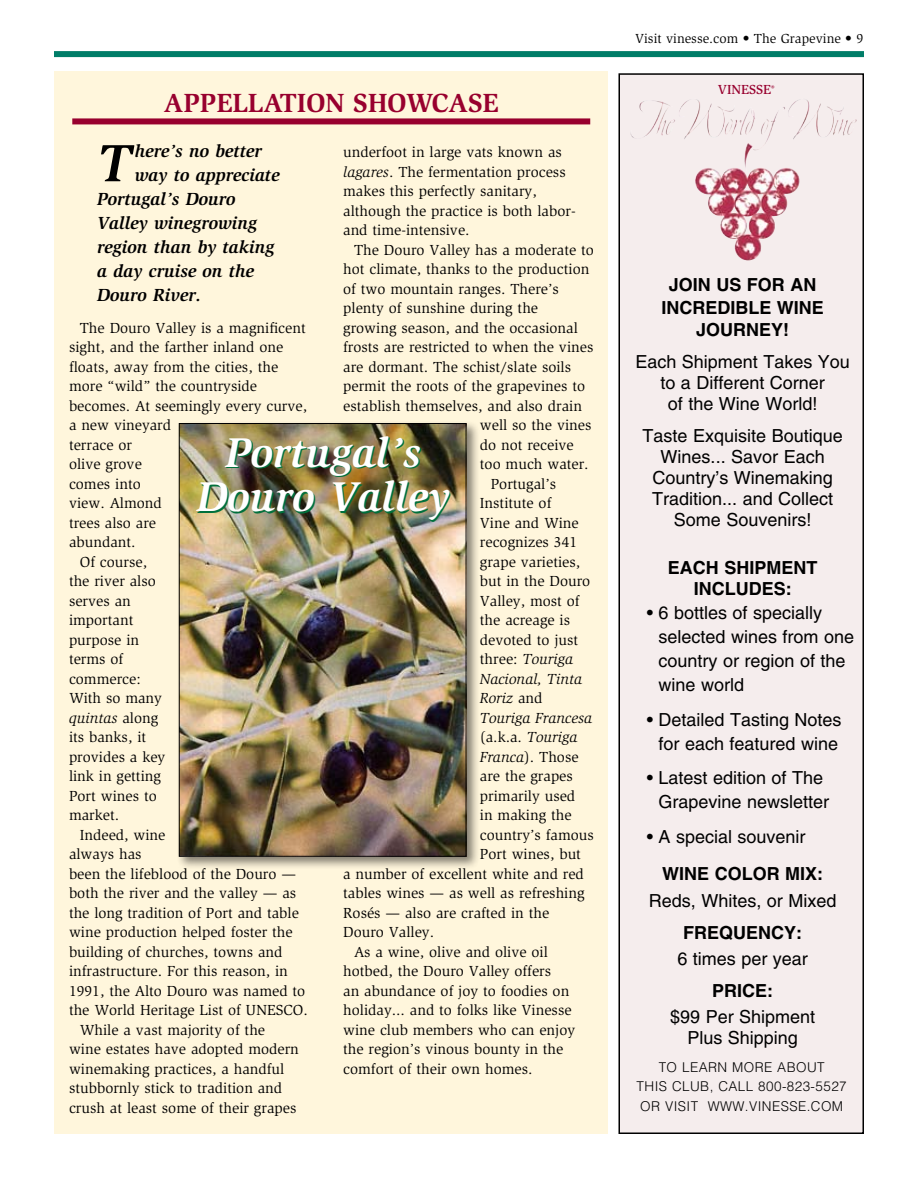
<style>
.page{position:relative;width:918px;height:1188px;background:#fff}
.page>*{position:absolute;margin:0;border:0;box-sizing:border-box;transform-origin:0 0}
.t1{font:italic 700 53.85px "Slimbach Std";color:#000}
.t2{font:italic 700 42.75px/44.1px "Slimbach Std";color:#fff;text-align:center}
.t3{font:700 27px "Slimbach Std";color:#98002e}
.t4{font:18px/21px "Helvetica LT Std";color:#000;text-align:center}
.t5{font:italic 700 18px "Slimbach Std";color:#000}
.t6{font:700 18px/22.5px "Helvetica LT Std";color:#000;text-align:center}
.t7{font:15px/19.5px "Slimbach Std";color:#000}
.t8{font:italic 15px "Slimbach Std";color:#000}
.t9{font:300 13.5px/19.5px "Helvetica LT Std";letter-spacing:.03em;color:#000;text-align:center}
.t10{font:13.5px "Slimbach Std";color:#000}
.t11{font:500 13.5px "Slimbach Std";color:#98002e}
.s1{font-style:italic}
.s2{font-style:normal}
</style>
<div class="page">
<div style="left:54px;top:51px;width:810px;height:6px;background:#007d68"></div>
<div style="left:619px;top:74px;width:244px;height:1059px;background:#f5eded"></div>
<div style="left:618px;top:73px;width:246px;height:1061px;border:2px solid #000"></div>
<img style="left:788px;top:99px;width:20px;height:41px">
<div style="left:54px;top:72px;width:554px;height:1062px;background:#fff6dc"></div>
<div style="left:72px;top:118px;width:518px;height:6px;background:#98002e"></div>
<div style="left:176px;top:420px;width:304px;height:450px;background:#000;opacity:.48"></div>
<img style="left:181px;top:425px;width:283px;height:430px">
<div style="left:179px;top:423px;width:287px;height:434px;border:1px solid #000"></div>
<h3 class="t3" style="left:164px;top:87px;width:150px">APPELLATION</h3>
<h3 class="t3" style="left:353px;top:87px;width:20px">SHOWCAS</h3>
<h3 class="t3" style="left:483px;top:87px;width:17px">E</h3>
<h1 class="t1" style="left:97px;top:132px;width:35px">T</h1>
<p class="t5" style="left:135px;top:141px;width:128px">here’s no better</p>
<p class="t7" style="left:343px;top:142px;width:234px">underfoot in large vats known as <span class="s1">lagares</span>. The fermentation process makes this perfectly sanitary, although the practice is both labor&shy;and time-intensive.</p>
<p class="t7" style="left:354px;top:240px;width:241px">The Douro Valley has a moderate to</p>
<p class="t7" style="left:343px;top:259px;width:248px">hot climate, thanks to the production</p>
<p class="t7" style="left:343px;top:279px;width:217px">of two mountain ranges. There’s</p>
<p class="t7" style="left:343px;top:298px;width:196px">plenty of sunshine during the</p>
<p class="t7" style="left:343px;top:318px;width:236px">growing season, and the occasional</p>
<p class="t7" style="left:343px;top:337px;width:252px">frosts are restricted to when the vines</p>
<p class="t7" style="left:343px;top:357px;width:229px">are dormant. The schist/slate soils</p>
<p class="t7" style="left:343px;top:376px;width:243px">permit the roots of the grapevines to</p>
<p class="t7" style="left:343px;top:396px;width:240px">establish themselves, and also drain</p>
<p class="t7" style="left:480px;top:415px;width:113px">well so the vines</p>
<p class="t7" style="left:480px;top:435px;width:95px">do not receive</p>
<p class="t7" style="left:480px;top:454px;width:110px">too much water.</p>
<p class="t7" style="left:491px;top:474px;width:67px">Portugal’s</p>
<p class="t7" style="left:480px;top:493px;width:73px">Institute of</p>
<p class="t7" style="left:480px;top:513px;width:100px">Vine and Wine</p>
<p class="t7" style="left:480px;top:532px;width:99px">recognizes 341</p>
<p class="t7" style="left:480px;top:552px;width:102px">grape varieties,</p>
<p class="t7" style="left:480px;top:571px;width:112px">but in the Douro</p>
<p class="t7" style="left:480px;top:591px;width:101px">Valley, most of</p>
<p class="t7" style="left:480px;top:610px;width:92px">the acreage is</p>
<p class="t7" style="left:480px;top:630px;width:100px">devoted to just</p>
<p class="t8" style="left:480px;top:651px;width:95px"><span class="s2">three:</span> Touriga</p>
<p class="t8" style="left:480px;top:670px;width:104px">Nacional, Tinta</p>
<p class="t8" style="left:480px;top:690px;width:64px">Roriz <span class="s2">and</span></p>
<p class="t8" style="left:480px;top:709px;width:114px">Touriga Francesa</p>
<p class="t7" style="left:480px;top:727px;width:99px">(a.k.a. <span class="s1">Touriga</span></p>
<p class="t7" style="left:480px;top:747px;width:100px"><span class="s1">Franca</span>). Those</p>
<p class="t7" style="left:480px;top:766px;width:95px">are the grapes</p>
<p class="t7" style="left:480px;top:786px;width:97px">primarily used</p>
<p class="t7" style="left:480px;top:805px;width:93px">in making the</p>
<p class="t7" style="left:480px;top:825px;width:115px">country’s famous</p>
<p class="t7" style="left:480px;top:844px;width:103px">Port wines, but</p>
<p class="t7" style="left:343px;top:864px;width:242px">a number of excellent white and red</p>
<p class="t7" style="left:343px;top:883px;width:243px">tables wines — as well as refreshing</p>
<p class="t7" style="left:343px;top:903px;width:208px">Rosés — also are crafted in the</p>
<p class="t7" style="left:343px;top:922px;width:92px">Douro Valley.</p>
<p class="t7" style="left:354px;top:942px;width:195px">As a wine, olive and olive oil</p>
<p class="t7" style="left:343px;top:961px;width:209px">hotbed, the Douro Valley offers</p>
<p class="t7" style="left:343px;top:981px;width:228px">an abundance of joy to foodies on</p>
<p class="t7" style="left:343px;top:1000px;width:230px">holiday... and to folks like Vinesse</p>
<p class="t7" style="left:343px;top:1020px;width:234px">wine club members who can enjoy</p>
<p class="t7" style="left:343px;top:1039px;width:222px">the region’s vinous bounty in the</p>
<p class="t7" style="left:343px;top:1059px;width:191px">comfort of their own homes.</p>
<p class="t5" style="left:135px;top:165px;width:146px">way to appreciate</p>
<p class="t5" style="left:97px;top:189px;width:140px">Portugal’s Douro</p>
<p class="t5" style="left:97px;top:213px;width:161px">Valley winegrowing</p>
<p class="t5" style="left:97px;top:237px;width:179px">region than by taking</p>
<p class="t5" style="left:97px;top:261px;width:158px">a day cruise on the</p>
<p class="t5" style="left:97px;top:285px;width:106px">Douro River.</p>
<p class="t7" style="left:80px;top:318px;width:227px">The Douro Valley is a magnificent</p>
<p class="t7" style="left:69px;top:337px;width:216px">sight, and the farther inland one</p>
<p class="t7" style="left:69px;top:357px;width:211px">floats, away from the cities, the</p>
<p class="t7" style="left:69px;top:376px;width:190px">more “wild” the countryside</p>
<p class="t7" style="left:69px;top:396px;width:240px">becomes. At seemingly every curve,</p>
<p class="t7" style="left:69px;top:415px;width:104px">a new vineyard</p>
<p class="t7" style="left:69px;top:435px;width:65px">terrace or</p>
<p class="t7" style="left:69px;top:454px;width:74px">olive grove</p>
<p class="t7" style="left:69px;top:474px;width:73px">comes into</p>
<p class="t7" style="left:69px;top:493px;width:94px">view. Almond</p>
<p class="t7" style="left:69px;top:513px;width:89px">trees also are</p>
<p class="t7" style="left:69px;top:532px;width:68px">abundant.</p>
<p class="t7" style="left:80px;top:552px;width:69px">Of course,</p>
<p class="t7" style="left:69px;top:571px;width:88px">the river also</p>
<p class="t7" style="left:69px;top:591px;width:63px">serves an</p>
<p class="t7" style="left:69px;top:610px;width:66px">important</p>
<p class="t7" style="left:69px;top:630px;width:72px">purpose in</p>
<p class="t7" style="left:69px;top:649px;width:56px">terms of</p>
<p class="t7" style="left:69px;top:669px;width:73px">commerce:</p>
<p class="t7" style="left:69px;top:688px;width:95px">With so many</p>
<p class="t8" style="left:69px;top:709px;width:91px">quintas <span class="s2">along</span></p>
<p class="t7" style="left:69px;top:727px;width:79px">its banks, it</p>
<p class="t7" style="left:69px;top:747px;width:98px">provides a key</p>
<p class="t7" style="left:69px;top:766px;width:93px">link in getting</p>
<p class="t7" style="left:69px;top:786px;width:89px">Port wines to</p>
<p class="t7" style="left:69px;top:805px;width:52px">market.</p>
<p class="t7" style="left:80px;top:825px;width:87px">Indeed, wine</p>
<p class="t7" style="left:69px;top:844px;width:74px">always has</p>
<p class="t7" style="left:69px;top:864px;width:229px">been the lifeblood of the Douro —</p>
<p class="t7" style="left:69px;top:883px;width:229px">both the river and the valley — as</p>
<p class="t7" style="left:69px;top:903px;width:231px">the long tradition of Port and table</p>
<p class="t7" style="left:69px;top:922px;width:225px">wine production helped foster the</p>
<p class="t7" style="left:69px;top:942px;width:215px">building of churches, towns and</p>
<p class="t7" style="left:69px;top:961px;width:220px">infrastructure. For this reason, in</p>
<p class="t7" style="left:69px;top:981px;width:238px">1991, the Alto Douro was named to</p>
<p class="t7" style="left:69px;top:1000px;width:240px">the World Heritage List of UNESCO.</p>
<p class="t7" style="left:80px;top:1020px;width:187px">While a vast majority of the</p>
<p class="t7" style="left:69px;top:1039px;width:231px">wine estates have adopted modern</p>
<p class="t7" style="left:69px;top:1059px;width:217px">winemaking practices, a handful</p>
<p class="t7" style="left:69px;top:1078px;width:215px">stubbornly stick to tradition and</p>
<p class="t7" style="left:69px;top:1098px;width:229px">crush at least some of their grapes</p>
<h2 class="t2" style="left:197px;top:431px;width:254px">Portugal’s<br>Douro Valley</h2>
<p class="t10" style="left:635px;top:31px;width:230px">Visit vinesse.com • The Grapevine • 9</p>
<p class="t11" style="left:718px;top:82px;width:58px">VINESSE<sup>®</sup></p>
<p class="t6" style="left:661px;top:273px;width:162px">JOIN US FOR AN<br>INCREDIBLE WINE<br>JOURNEY!</p>
<p class="t4" style="left:635px;top:351px;width:216px">Each Shipment Takes You to a Different Corner<br>of the Wine World!</p>
<p class="t4" style="left:643px;top:425px;width:202px">Taste Exquisite Boutique<br>Wines... Savor Each<br>Country’s Winemaking<br>Tradition... and Collect<br>Some Souvenirs!</p>
<p class="t6" style="left:668px;top:557px;width:151px;line-height:21px">EACH SHIPMENT<br>INCLUDES:</p>
<p class="t4" style="left:659px;top:600px;width:197px;line-height:24px;text-align:left;text-indent:-12px">• 6 bottles of specially selected wines from one country or region of the wine world</p>
<p class="t4" style="left:647px;top:707px;width:196px;line-height:24px">• Detailed Tasting Notes for each featured wine</p>
<p class="t4" style="left:659px;top:766px;width:172px;line-height:24px;text-align:left;text-indent:-12px">• Latest edition of The<br>Grapevine newsletter</p>
<p class="t4" style="left:647px;top:826px;width:160px">• A special souvenir</p>
<p class="t6" style="left:662px;top:863px;width:163px">WINE COLOR MIX:</p>
<p class="t4" style="left:649px;top:890px;width:189px">Reds, Whites, or Mixed</p>
<p class="t6" style="left:683px;top:921px;width:120px">FREQUENCY:</p>
<p class="t4" style="left:677px;top:948px;width:132px">6 times per year</p>
<p class="t6" style="left:712px;top:979px;width:63px">PRICE:</p>
<p class="t4" style="left:670px;top:1006px;width:147px">$99 Per Shipment<br>Plus Shipping</p>
<p class="t9" style="left:637px;top:1057px;width:212px">TO LEARN MORE ABOUT<br>THIS CLUB, CALL 800-823-5527<br>OR VISIT WWW.VINESSE.COM</p>
</div>
